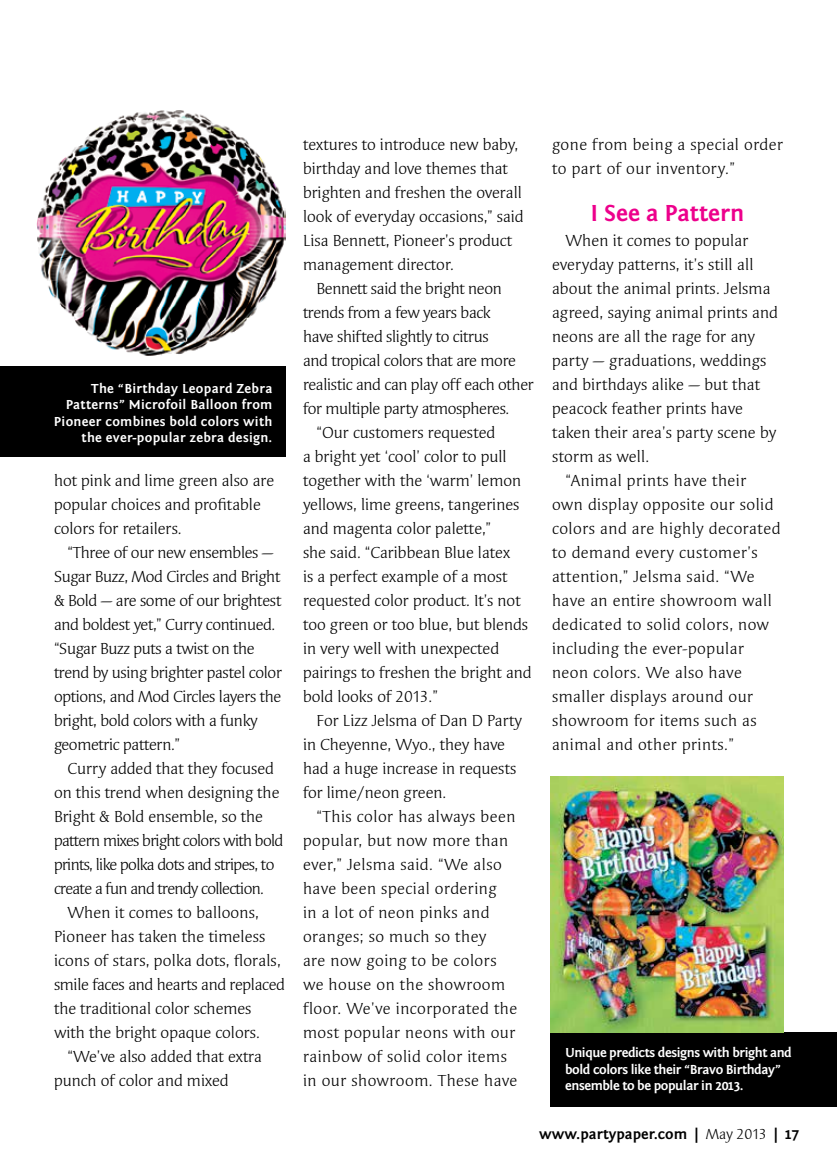
<style>
.page{position:relative;width:837px;height:1161px;background:#fff}
.page>*{position:absolute;margin:0;border:0;box-sizing:border-box;transform-origin:0 0}
.t1{font:700 24px "Fontin Sans";color:#ed008c}
.t2{font:16.5px/24px "Syndor";color:#000}
.t3{font:16.5px/24px "Syndor";letter-spacing:.03em;color:#000}
.t4{font:16.5px/24px "Syndor";letter-spacing:-.02em;color:#000}
.t5{font:16.5px/24px "Syndor";letter-spacing:-.035em;color:#000}
.t6{font:700 15px "Fontin Sans";color:#000}
.t7{font:700 13.5px/16.5px "Fontin Sans";letter-spacing:.02em;color:#fff;text-align:right}
.t8{font:700 13.5px/16.5px "Fontin Sans";letter-spacing:-.03em;color:#fff}
.s1{font-family:"Syndor";font-weight:400}
</style>
<div class="page">
<div style="left:551px;top:1033px;width:286px;height:74px;background:#000"></div>
<div style="left:0;top:367px;width:285px;height:90px;background:#000"></div>
<img style="left:551px;top:776px;width:232px;height:257px">
<img style="left:37px;top:110px;width:248px;height:246px">
<p class="t7" style="left:54px;top:380px;width:220px">The “Birthday Leopard Zebra<br>Patterns” Microfoil Balloon from<br>Pioneer combines bold colors with the ever-popular zebra design.</p>
<p class="t2" style="left:54px;top:469px;width:222px">hot pink and lime green also are popular choices and profitable colors for retailers.</p>
<p class="t4" style="left:54px;top:541px;width:229px;text-indent:13px">“Three of our new ensembles —<br>Sugar Buzz, Mod Circles and Bright &amp; Bold — are some of our brightest and boldest yet,” Curry continued. “Sugar Buzz puts a twist on the trend by using brighter pastel color options, and Mod Circles layers the bright, bold colors with a funky geometric pattern.”</p>
<p class="t5" style="left:54px;top:757px;width:231px;text-indent:13px">Curry added that they focused on this trend when designing the Bright &amp; Bold ensemble, so the pattern mixes bright colors with bold prints, like polka dots and stripes, to create a fun and trendy collection.</p>
<p class="t2" style="left:54px;top:901px;width:232px;text-indent:13px">When it comes to balloons,<br>Pioneer has taken the timeless icons of stars, polka dots, florals, smile faces and hearts and replaced the traditional color schemes with the bright opaque colors.</p>
<p class="t2" style="left:54px;top:1045px;width:210px;text-indent:13px">“We’ve also added that extra punch of color and mixed</p>
<p class="t2" style="left:303px;top:133px;width:222px">textures to introduce new baby, birthday and love themes that brighten and freshen the overall look of everyday occasions,” said<br>Lisa Bennett, Pioneer’s product management director.</p>
<p class="t4" style="left:316px;top:277px;width:187px">Bennett said the bright neon</p>
<p class="t4" style="left:303px;top:301px;width:189px">trends from a few years back</p>
<p class="t4" style="left:303px;top:325px;width:187px">have shifted slightly to citrus</p>
<p class="t4" style="left:303px;top:349px;width:214px">and tropical colors that are more</p>
<p class="t4" style="left:303px;top:373px;width:232px">realistic and can play off each other</p>
<p class="t4" style="left:303px;top:397px;width:208px">for multiple party atmospheres.</p>
<p class="t2" style="left:316px;top:421px;width:180px">“Our customers requested</p>
<p class="t2" style="left:303px;top:445px;width:205px">a bright yet ‘cool’ color to pull</p>
<p class="t2" style="left:303px;top:469px;width:220px">together with the ‘warm’ lemon</p>
<p class="t2" style="left:303px;top:493px;width:218px">yellows, lime greens, tangerines</p>
<p class="t2" style="left:303px;top:517px;width:190px">and magenta color palette,”</p>
<p class="t2" style="left:303px;top:541px;width:209px">she said. “Caribbean Blue latex</p>
<p class="t2" style="left:303px;top:565px;width:206px">is a perfect example of a most</p>
<p class="t2" style="left:303px;top:589px;width:219px">requested color product. It’s not</p>
<p class="t2" style="left:303px;top:613px;width:227px">too green or too blue, but blends</p>
<p class="t2" style="left:303px;top:637px;width:198px">in very well with unexpected</p>
<p class="t2" style="left:303px;top:661px;width:230px">pairings to freshen the bright and</p>
<p class="t2" style="left:303px;top:685px;width:137px">bold looks of 2013.”</p>
<p class="t2" style="left:316px;top:709px;width:207px">For Lizz Jelsma of Dan D Party</p>
<p class="t2" style="left:303px;top:733px;width:204px">in Cheyenne, Wyo., they have</p>
<p class="t2" style="left:303px;top:757px;width:215px">had a huge increase in requests</p>
<p class="t2" style="left:303px;top:781px;width:145px">for lime/neon green.</p>
<p class="t3" style="left:316px;top:805px;width:200px">“This color has always been</p>
<p class="t3" style="left:303px;top:829px;width:207px">popular, but now more than</p>
<p class="t3" style="left:303px;top:853px;width:200px">ever,” Jelsma said. “We also</p>
<p class="t3" style="left:303px;top:877px;width:195px">have been special ordering</p>
<p class="t3" style="left:303px;top:901px;width:188px">in a lot of neon pinks and</p>
<p class="t3" style="left:303px;top:925px;width:185px">oranges; so much so they</p>
<p class="t3" style="left:303px;top:949px;width:195px">are now going to be colors</p>
<p class="t3" style="left:303px;top:973px;width:204px">we house on the showroom</p>
<p class="t3" style="left:303px;top:997px;width:216px">floor. We’ve incorporated the</p>
<p class="t3" style="left:303px;top:1021px;width:214px">most popular neons with our</p>
<p class="t3" style="left:303px;top:1045px;width:206px">rainbow of solid color items</p>
<p class="t3" style="left:303px;top:1069px;width:216px">in our showroom. These have</p>
<p class="t3" style="left:552px;top:133px;width:233px">gone from being a special order to part of our inventory.”</p>
<h1 class="t1" style="left:590px;top:200px;width:156px">I See a Pattern</h1>
<p class="t2" style="left:566px;top:229px;width:184px">When it comes to popular</p>
<p class="t2" style="left:552px;top:253px;width:203px">everyday patterns, it’s still all</p>
<p class="t2" style="left:552px;top:277px;width:220px">about the animal prints. Jelsma</p>
<p class="t2" style="left:552px;top:301px;width:228px">agreed, saying animal prints and</p>
<p class="t2" style="left:552px;top:325px;width:205px">neons are all the rage for any</p>
<p class="t2" style="left:552px;top:349px;width:216px">party — graduations, weddings</p>
<p class="t2" style="left:552px;top:373px;width:210px">and birthdays alike — but that</p>
<p class="t2" style="left:552px;top:397px;width:192px">peacock feather prints have</p>
<p class="t2" style="left:552px;top:421px;width:226px">taken their area’s party scene by</p>
<p class="t2" style="left:552px;top:445px;width:99px">storm as well.</p>
<p class="t3" style="left:566px;top:469px;width:182px">“Animal prints have their</p>
<p class="t3" style="left:552px;top:493px;width:223px">own display opposite our solid</p>
<p class="t3" style="left:552px;top:517px;width:230px">colors and are highly decorated</p>
<p class="t3" style="left:552px;top:541px;width:207px">to demand every customer’s</p>
<p class="t3" style="left:552px;top:565px;width:204px">attention,” Jelsma said. “We</p>
<p class="t3" style="left:552px;top:589px;width:221px">have an entire showroom wall</p>
<p class="t3" style="left:552px;top:613px;width:219px">dedicated to solid colors, now</p>
<p class="t3" style="left:552px;top:637px;width:194px">including the ever-popular</p>
<p class="t3" style="left:552px;top:661px;width:191px">neon colors. We also have</p>
<p class="t3" style="left:552px;top:685px;width:203px">smaller displays around our</p>
<p class="t3" style="left:552px;top:709px;width:206px">showroom for items such as</p>
<p class="t3" style="left:552px;top:733px;width:184px">animal and other prints.”</p>
<p class="t8" style="left:565px;top:1045px;width:228px">Unique predicts designs with bright and bold colors like their “Bravo Birthday” ensemble to be popular in 2013.</p>
<p class="t6" style="left:539px;top:1126px;width:261px">www.partypaper.com | <span class="s1">May 2013</span> | 17</p>
</div>
